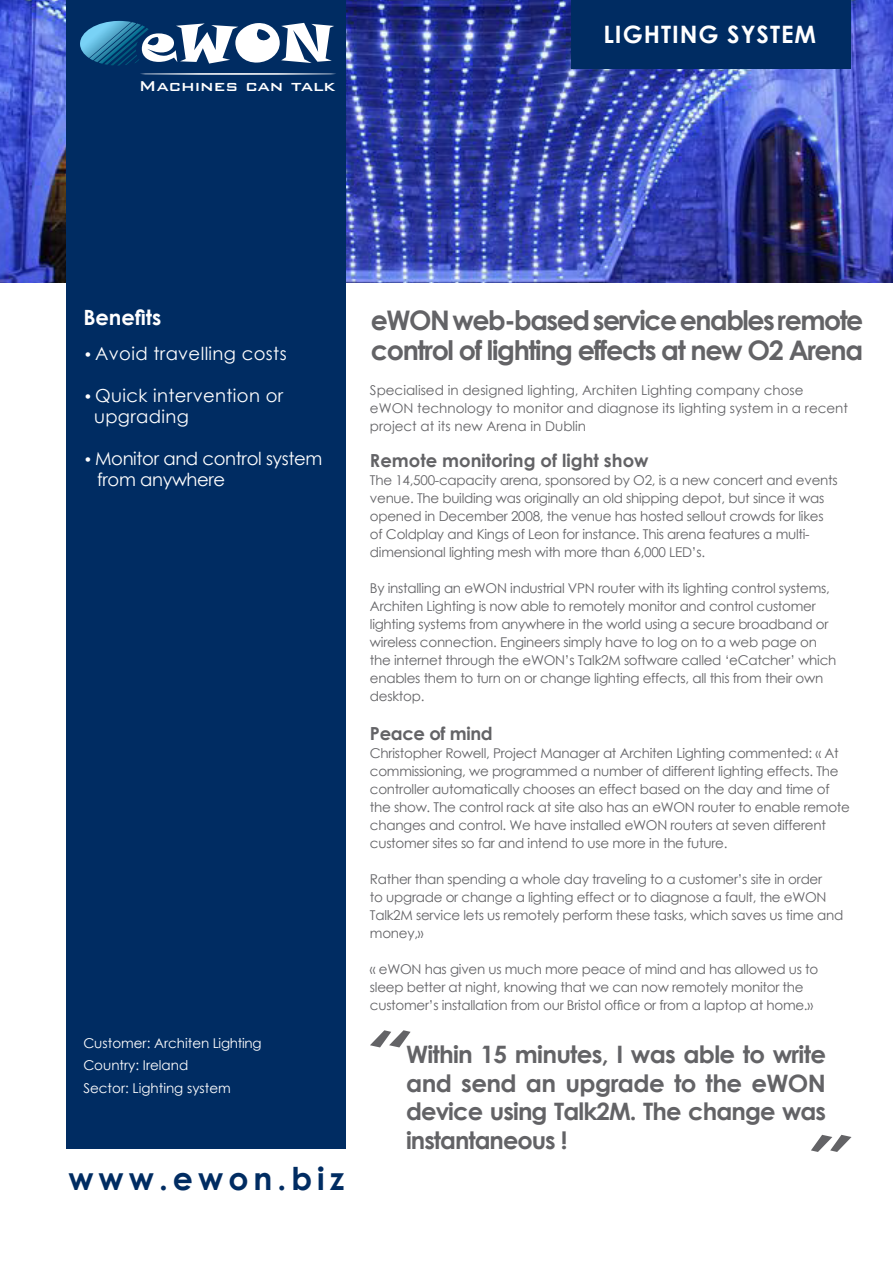
<style>
.page{position:relative;width:893px;height:1263px;background:#fff}
.page>*{position:absolute;margin:0;border:0;box-sizing:border-box;transform-origin:0 0}
._01_corps_de_texte{font:700 31.5px "Century Gothic";letter-spacing:.16em;color:#002c62}
._01_corps_de_texte-2{font:700 27px/30px "Century Gothic";letter-spacing:-.05em;color:#636366}
._01_corps_de_texte-3{font:700 24px/28.5px "Century Gothic";letter-spacing:-.04em;color:#636366;text-align:justify}
.t1{font:700 24px "Century Gothic";letter-spacing:.04em;color:#fff}
._01_corps_de_texte-4{font:700 21px "Century Gothic";color:#fff}
.t2{font:500 19.05px "Bank Gothic BT";color:#fff}
._01_corps_de_texte-5{font:18px "Century Gothic";letter-spacing:.02em;color:#fff}
._01_corps_de_texte-6{font:18px "Century Gothic";letter-spacing:-.02em;color:#fff}
._01_corps_de_texte-7{font:700 18px "Century Gothic";color:#636366}
._01_corps_de_texte-8{font:700 18px "Century Gothic";letter-spacing:-.02em;color:#636366}
._01_corps_de_texte-9{font:13.5px/18px "Century Gothic";letter-spacing:-.02em;color:#636366}
._01_corps_de_texte-10{font:13.5px/18px "Century Gothic";color:#636366}
._01_corps_de_texte-11{font:13.5px "Century Gothic";color:#fff}
.s1{font-size:15px}
</style>
<div class="page">
<svg style="left:370px;top:1030px;width:41px;height:17px"></svg>
<svg style="left:811px;top:1135px;width:40px;height:17px"></svg>
<img style="left:0;top:0;width:893px;height:283px">
<div style="left:66px;top:0;width:280px;height:1148px;background:#002c62"></div>
<div style="left:571px;top:0;width:280px;height:68px;background:#002c62"></div>
<hr style="left:140px;top:73px;width:196px;height:2px;background:#fff;border-radius:50%">
<svg style="left:80px;top:21px;width:254px;height:45px"></svg>
<p class="t2" style="left:139px;top:76px;width:198px">Machines can talk</p>
<p class="t1" style="left:603px;top:16px;width:214px">LIGHTING SYSTEM</p>
<p class="_01_corps_de_texte-4" style="left:83px;top:302px;width:80px">Benefits</p>
<p class="_01_corps_de_texte-5" style="left:83px;top:341px;width:205px"><span class="s1">•</span> Avoid travelling costs</p>
<p class="_01_corps_de_texte-5" style="left:83px;top:383px;width:201px"><span class="s1">•</span> Quick intervention or</p>
<p class="_01_corps_de_texte-5" style="left:94px;top:404px;width:96px">upgrading</p>
<p class="_01_corps_de_texte-6" style="left:83px;top:446px;width:241px"><span class="s1">•</span> Monitor and control system</p>
<p class="_01_corps_de_texte-6" style="left:97px;top:467px;width:130px">from anywhere</p>
<p class="_01_corps_de_texte-11" style="left:83px;top:1033px;width:180px">Customer: Architen Lighting</p>
<p class="_01_corps_de_texte-11" style="left:83px;top:1056px;width:106px">Country: Ireland</p>
<p class="_01_corps_de_texte-11" style="left:83px;top:1078px;width:149px">Sector: Lighting system</p>
<p class="_01_corps_de_texte" style="left:68px;top:1155px;width:277px">www.ewon.biz</p>
<p class="_01_corps_de_texte-2" style="left:371px;top:304px;width:494px">eWON web-based service enables remote control of lighting effects at new O2 Arena</p>
<p class="_01_corps_de_texte-10" style="left:370px;top:381px;width:480px">Specialised in designed lighting, Architen Lighting company chose eWON technology to monitor and diagnose its lighting system in a recent project at its new Arena in Dublin</p>
<p class="_01_corps_de_texte-7" style="left:370px;top:447px;width:280px">Remote monitoring of light show</p>
<p class="_01_corps_de_texte-9" style="left:370px;top:471px;width:469px">The 14,500-capacity arena, sponsored by O2, is a new concert and events venue. The building was originally an old shipping depot, but since it was opened in December 2008, the venue has hosted sellout crowds for likes of Coldplay and Kings of Leon for instance. This arena features a multi&shy;dimensional lighting mesh with more than 6,000 LED’s.</p>
<p class="_01_corps_de_texte-9" style="left:370px;top:579px;width:468px">By installing an eWON industrial VPN router with its lighting control systems, Architen Lighting is now able to remotely monitor and control customer lighting systems from anywhere in the world using a secure broadband or wireless connection. Engineers simply have to log on to a web page on the internet through the eWON’s Talk2M software called ‘eCatcher’ which enables them to turn on or change lighting effects, all this from their own desktop.</p>
<p class="_01_corps_de_texte-8" style="left:370px;top:720px;width:124px">Peace of mind</p>
<p class="_01_corps_de_texte-9" style="left:370px;top:744px;width:482px">Christopher Rowell, Project Manager at Architen Lighting commented: « At commissioning, we programmed a number of different lighting effects. The controller automatically chooses an effect based on the day and time of the show. The control rack at site also has an eWON router to enable remote changes and control. We have installed eWON routers at seven different customer sites so far and intend to use more in the future.</p>
<p class="_01_corps_de_texte-9" style="left:370px;top:870px;width:475px">Rather than spending a whole day traveling to a customer’s site in order<br>to upgrade or change a lighting effect or to diagnose a fault, the eWON Talk2M service lets us remotely perform these tasks, which saves us time and money,»</p>
<p class="_01_corps_de_texte-9" style="left:370px;top:960px;width:450px">« eWON has given us much more peace of mind and has allowed us to sleep better at night, knowing that we can now remotely monitor the customer’s installation from our Bristol office or from a laptop at home.»</p>
<p class="_01_corps_de_texte-3" style="left:406px;top:1039px;width:422px">Within 15 minutes, I was able to write and send an upgrade to the eWON device using Talk2M. The change was instantaneous !</p>
</div>
